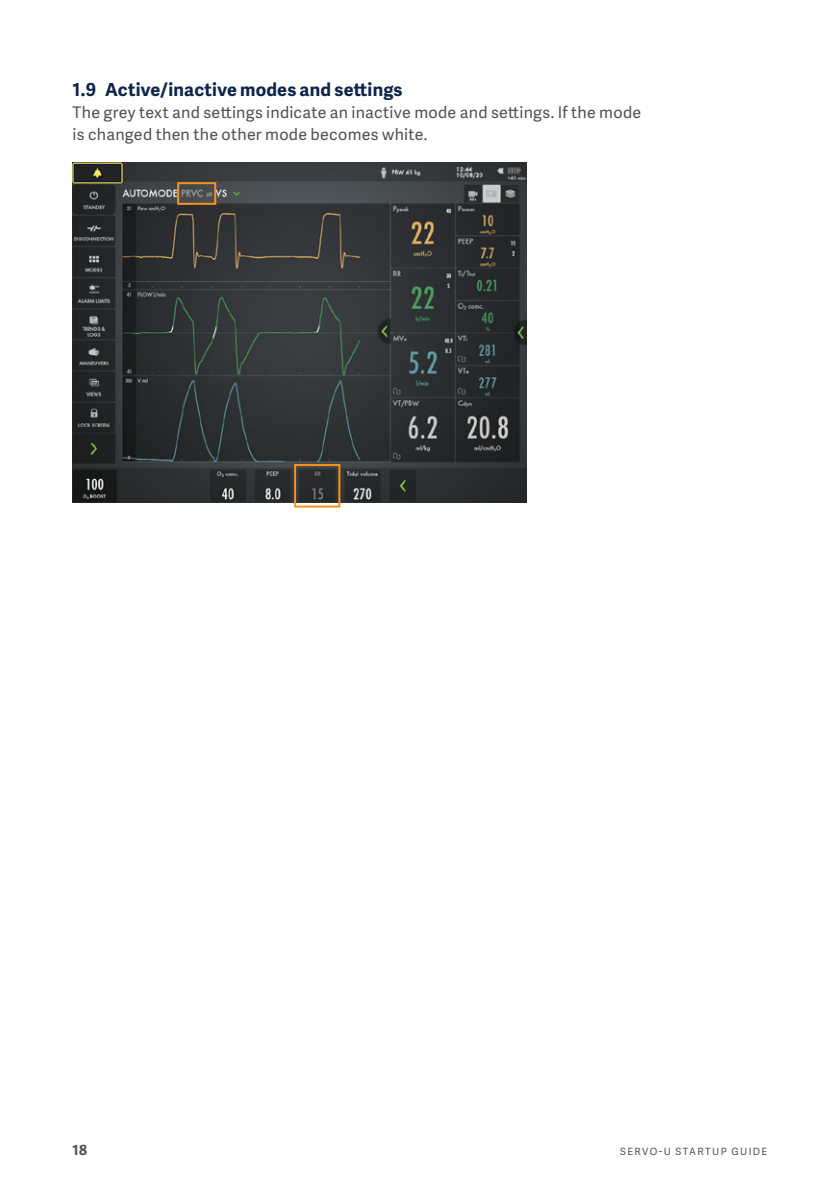
<style>
.page{position:relative;width:840px;height:1191px;background:#fff}
.page>*{position:absolute;margin:0;border:0;box-sizing:border-box;transform-origin:0 0}
.A5_Sub-heading_Body{font:700 18px "Adelle Sans";letter-spacing:.01em;color:#0c254b}
.A5_Body_copy_Adelle{font:16px/22.2px "Adelle Sans";letter-spacing:.015em;color:#505353}
.t1{font:700 14px "Adelle Sans";color:#505353}
.t2{font:10px "Adelle Sans";letter-spacing:.135em;color:#505353}
</style>
<div class="page">
<img style="left:73px;top:163px;width:453px;height:340px">
<div style="left:294px;top:464px;width:46px;height:43px;border:2px solid #f7931d"></div>
<div style="left:177px;top:182px;width:39px;height:23px;border:2px solid #f7931d"></div>
<p class="A5_Sub-heading_Body" style="left:73px;top:76px;width:331px">1.9 Active/inactive modes and settings</p>
<p class="A5_Body_copy_Adelle" style="left:73px;top:101px;width:569px">The grey text and settings indicate an inactive mode and settings. If the mode is changed then the other mode becomes white.</p>
<p class="t1" style="left:73px;top:1139px;width:16px">18</p>
<p class="t2" style="left:619px;top:1144px;width:149px">SERVO-U STARTUP GUIDE</p>
</div>
